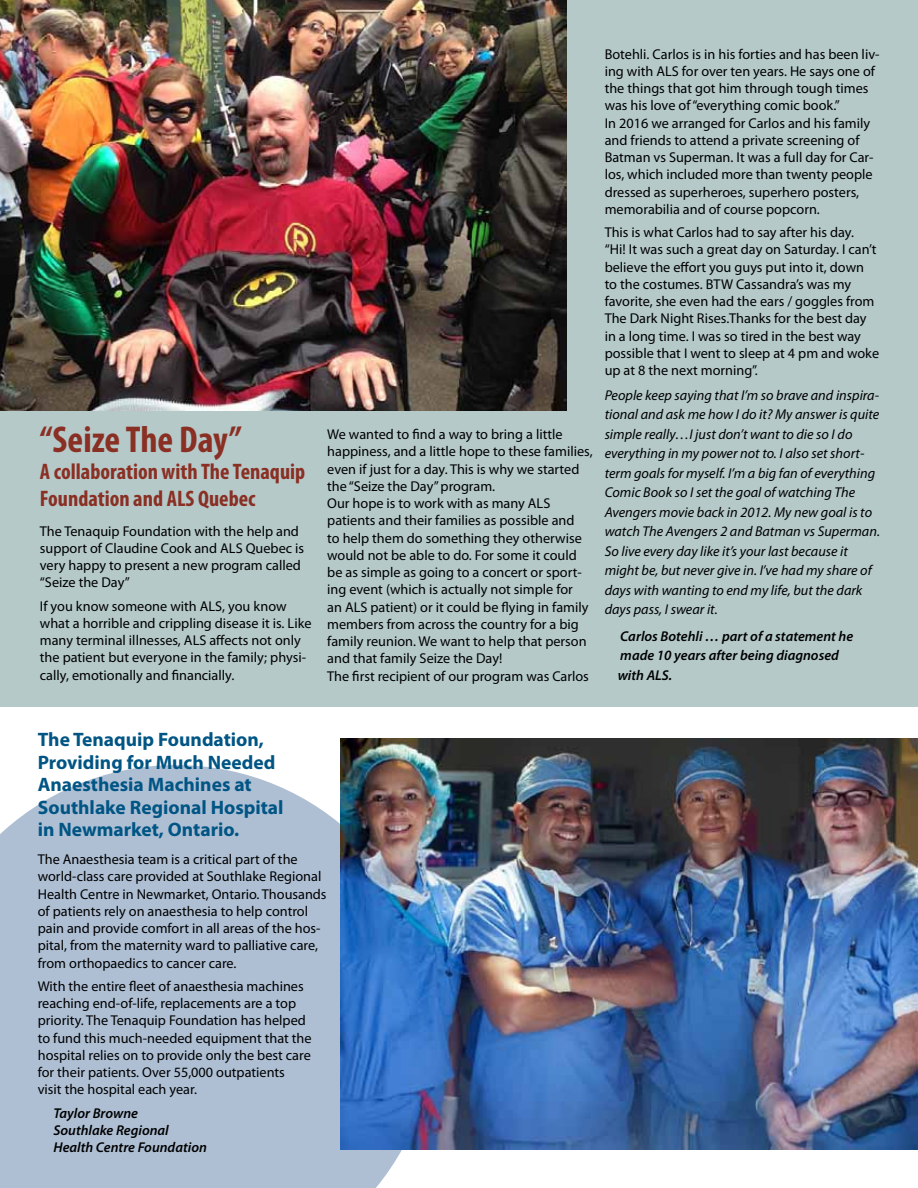
<style>
.page{position:relative;width:918px;height:1188px;background:#fff}
.page>*{position:absolute;margin:0;border:0;box-sizing:border-box;transform-origin:0 0}
.t1{font:700 condensed 37.5px "Myriad Pro";color:#8a2f23}
.t2{font:700 condensed 22.5px/27px "Myriad Pro";color:#8a2f23}
.t3{font:700 19.5px/22.5px "Myriad Pro";color:#005584}
.t4{font:14.25px/17.2px "Myriad Pro";color:#000}
.t5{font:italic 14.25px/19.5px "Myriad Pro";color:#000}
.t6{font:italic 600 14.25px/17.2px "Myriad Pro";color:#000}
</style>
<div class="page">
<div style="left:0;top:765px;width:435px;height:423px;background:#aebfd4"></div>
<div style="left:0;top:0;width:918px;height:706px;background:#b5c9c9"></div>
<img style="left:341px;top:738px;width:577px;height:411px">
<img style="left:0;top:0;width:567px;height:411px">
<h1 class="t1" style="left:40px;top:417px;width:203px">“Seize The Day”</h1>
<h2 class="t2" style="left:40px;top:458px;width:267px">A collaboration with The Tenaquip<br>Foundation and ALS Quebec</h2>
<p class="t4" style="left:40px;top:522px;width:266px">The Tenaquip Foundation with the help and support of Claudine Cook and ALS Quebec is very happy to present a new program called “Seize the Day”</p>
<p class="t4" style="left:40px;top:597px;width:273px">If you know someone with ALS, you know what a horrible and crippling disease it is. Like many terminal illnesses, ALS affects not only the patient but everyone in the family; physi&shy;cally, emotionally and financially.</p>
<p class="t4" style="left:327px;top:425px;width:267px">We wanted to find a way to bring a little happiness, and a little hope to these families, even if just for a day. This is why we started the “Seize the Day” program.<br>Our hope is to work with as many ALS patients and their families as possible and<br>to help them do something they otherwise would not be able to do. For some it could be as simple as going to a concert or sport&shy;ing event (which is actually not simple for<br>an ALS patient) or it could be flying in family members from across the country for a big family reunion. We want to help that person and that family Seize the Day!<br>The first recipient of our program was Carlos</p>
<p class="t4" style="left:605px;top:45px;width:276px">Botehli. Carlos is in his forties and has been liv&shy;ing with ALS for over ten years. He says one of the things that got him through tough times was his love of “everything comic book.”<br>In 2016 we arranged for Carlos and his family and friends to attend a private screening of Batman vs Superman. It was a full day for Car&shy;los, which included more than twenty people dressed as superheroes, superhero posters, memorabilia and of course popcorn.</p>
<p class="t4" style="left:605px;top:224px;width:276px">This is what Carlos had to say after his day.<br>“Hi! It was such a great day on Saturday. I can’t believe the effort you guys put into it, down to the costumes. BTW Cassandra’s was my favorite, she even had the ears / goggles from The Dark Night Rises.Thanks for the best day in a long time. I was so tired in the best way possible that I went to sleep at 4 pm and woke up at 8 the next morning”.</p>
<p class="t5" style="left:605px;top:385px;width:277px">People keep saying that I’m so brave and inspira&shy;tional and ask me how I do it? My answer is quite simple really…I just don’t want to die so I do everything in my power not to. I also set short&shy;term goals for myself. I’m a big fan of everything Comic Book so I set the goal of watching The Avengers movie back in 2012. My new goal is to watch The Avengers 2 and Batman vs Superman.<br>So live every day like it’s your last because it might be, but never give in. I’ve had my share of days with wanting to end my life, but the dark days pass, I swear it.</p>
<p class="t6" style="left:618px;top:626px;width:237px;line-height:19.5px">Carlos Botehli … part of a statement he made 10 years after being diagnosed with ALS.</p>
<h3 class="t3" style="left:38px;top:728px;width:247px">The Tenaquip Foundation,<br>Providing for Much Needed<br>Anaesthesia Machines at<br>Southlake Regional Hospital in Newmarket, Ontario.</h3>
<p class="t4" style="left:38px;top:850px;width:290px">The Anaesthesia team is a critical part of the world-class care provided at Southlake Regional Health Centre in Newmarket, Ontario. Thousands of patients rely on anaesthesia to help control pain and provide comfort in all areas of the hos&shy;pital, from the maternity ward to palliative care, from orthopaedics to cancer care.</p>
<p class="t4" style="left:38px;top:977px;width:275px">With the entire fleet of anaesthesia machines reaching end-of-life, replacements are a top priority. The Tenaquip Foundation has helped to fund this much-needed equipment that the hospital relies on to provide only the best care for their patients. Over 55,000 outpatients visit the hospital each year.</p>
<p class="t6" style="left:53px;top:1104px;width:155px">Taylor Browne<br>Southlake Regional<br>Health Centre Foundation</p>
</div>
